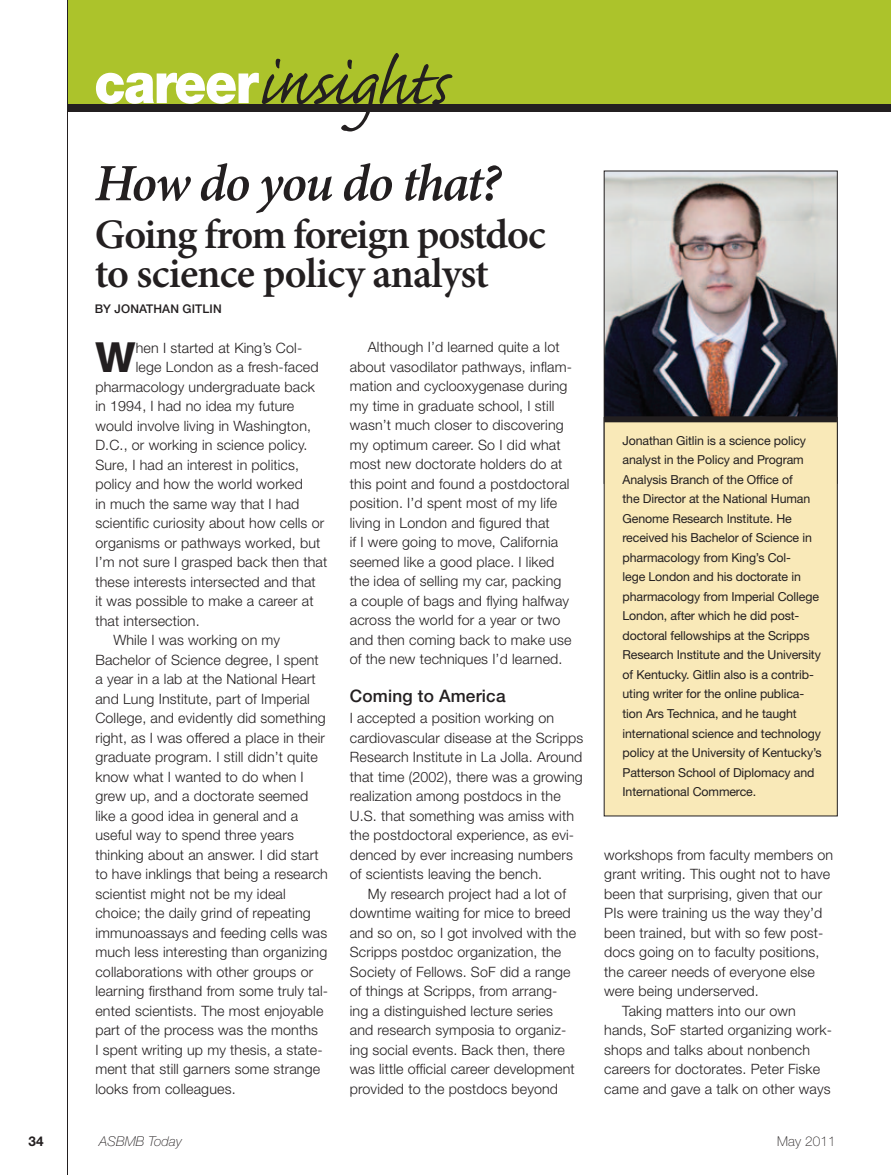
<style>
.page{position:relative;width:891px;height:1175px;background:#fff}
.page>*{position:absolute;margin:0;border:0;box-sizing:border-box;transform-origin:0 0}
.t1{font:82.5px "Caflisch Script Pro";letter-spacing:-.01em;color:#231f20;scale:.95 1}
.t2{font:italic 600 52.5px "Minion Pro";letter-spacing:-.035em;color:#231f20}
.t3{font:600 42px/39px "Minion Pro";letter-spacing:-.025em;color:#231f20}
.t4{font:800 41.55px "Helvetica Neue LT Std";color:#231f20}
.t5{font:500 17.25px "Helvetica Neue LT Std";letter-spacing:.01em;color:#231f20}
.t6{font:300 14.25px/19.5px "Helvetica Neue LT Std";letter-spacing:.01em;color:#231f20}
.t7{font:italic 100 13.5px "Helvetica Neue LT Std";letter-spacing:.01em;color:#231f20}
.t8{font:100 13.5px "Helvetica Neue LT Std";letter-spacing:.01em;color:#231f20}
.t9{font:700 13.5px "Helvetica Neue LT Std";color:#231f20}
.t10{font:12.3px/19.5px "Helvetica Neue LT Std";letter-spacing:-.01em;color:#231f20}
.t11{font:500 12px "Helvetica Neue LT Std";letter-spacing:.01em;color:#231f20}
.s1{font-family:"Helvetica Neue LT Std";font-weight:900;font-size:57px;color:#fff}
</style>
<div class="page">
<div style="left:68px;top:0;width:823px;height:112px;background:#231f20"></div>
<div style="left:67px;top:0;width:824px;height:103px;background:#acc32b"></div>
<hr style="left:67px;top:0;width:1px;height:1174px;background:#231f20">
<img style="left:603px;top:170px;width:235px;height:247px">
<svg style="left:604px;top:416px;width:233px;height:1px"></svg>
<div style="left:603px;top:417px;width:235px;height:399px;background:#f9e9b8"></div>
<h1 class="t1" style="left:94px;top:41px;width:377px"><span class="s1">career</span>insights</h1>
<h2 class="t2" style="left:95px;top:152px;width:408px">How do you do that?</h2>
<h3 class="t3" style="left:95px;top:217px;width:453px">Going from foreign postdoc to science policy analyst</h3>
<p class="t11" style="left:95px;top:301px;width:128px">BY JONATHAN GITLIN</p>
<h3 class="t4" style="left:95px;top:332px;width:42px">W</h3>
<p class="t6" style="left:136px;top:337px;width:168px">hen I started at King’s Col-</p>
<p class="t6" style="left:136px;top:357px;width:184px">lege London as a fresh-faced</p>
<p class="t6" style="left:95px;top:376px;width:221px">pharmacology undergraduate back</p>
<p class="t6" style="left:95px;top:396px;width:200px">in 1994, I had no idea my future</p>
<p class="t6" style="left:95px;top:415px;width:217px">would involve living in Washington,</p>
<p class="t6" style="left:95px;top:435px;width:214px">D.C., or working in science policy.</p>
<p class="t6" style="left:95px;top:454px;width:205px">Sure, I had an interest in politics,</p>
<p class="t6" style="left:95px;top:474px;width:209px">policy and how the world worked</p>
<p class="t6" style="left:95px;top:493px;width:206px">in much the same way that I had</p>
<p class="t6" style="left:95px;top:513px;width:230px">scientific curiosity about how cells or</p>
<p class="t6" style="left:95px;top:532px;width:226px">organisms or pathways worked, but</p>
<p class="t6" style="left:95px;top:552px;width:233px">I’m not sure I grasped back then that</p>
<p class="t6" style="left:95px;top:571px;width:222px">these interests intersected and that</p>
<p class="t6" style="left:95px;top:591px;width:220px">it was possible to make a career at</p>
<p class="t6" style="left:95px;top:610px;width:106px">that intersection.</p>
<p class="t6" style="left:113px;top:630px;width:168px">While I was working on my</p>
<p class="t6" style="left:95px;top:649px;width:225px">Bachelor of Science degree, I spent</p>
<p class="t6" style="left:95px;top:669px;width:222px">a year in a lab at the National Heart</p>
<p class="t6" style="left:95px;top:688px;width:216px">and Lung Institute, part of Imperial</p>
<p class="t6" style="left:95px;top:708px;width:232px">College, and evidently did something</p>
<p class="t6" style="left:95px;top:727px;width:231px">right, as I was offered a place in their</p>
<p class="t6" style="left:95px;top:747px;width:224px">graduate program. I still didn’t quite</p>
<p class="t6" style="left:95px;top:766px;width:210px">know what I wanted to do when I</p>
<p class="t6" style="left:95px;top:786px;width:214px">grew up, and a doctorate seemed</p>
<p class="t6" style="left:95px;top:805px;width:204px">like a good idea in general and a</p>
<p class="t6" style="left:95px;top:825px;width:200px">useful way to spend three years</p>
<p class="t6" style="left:95px;top:844px;width:225px">thinking about an answer. I did start</p>
<p class="t6" style="left:95px;top:864px;width:234px">to have inklings that being a research</p>
<p class="t6" style="left:95px;top:883px;width:192px">scientist might not be my ideal</p>
<p class="t6" style="left:95px;top:903px;width:217px">choice; the daily grind of repeating</p>
<p class="t6" style="left:95px;top:922px;width:233px">immunoassays and feeding cells was</p>
<p class="t6" style="left:95px;top:942px;width:233px">much less interesting than organizing</p>
<p class="t6" style="left:95px;top:961px;width:219px">collaborations with other groups or</p>
<p class="t6" style="left:95px;top:981px;width:234px">learning firsthand from some truly tal-</p>
<p class="t6" style="left:95px;top:1000px;width:230px">ented scientists. The most enjoyable</p>
<p class="t6" style="left:95px;top:1020px;width:224px">part of the process was the months</p>
<p class="t6" style="left:95px;top:1039px;width:229px">I spent writing up my thesis, a state-</p>
<p class="t6" style="left:95px;top:1059px;width:226px">ment that still garners some strange</p>
<p class="t6" style="left:95px;top:1078px;width:142px">looks from colleagues.</p>
<p class="t6" style="left:350px;top:337px;width:224px;text-indent:18px">Although I’d learned quite a lot about vasodilator pathways, inflam&shy;mation and cyclooxygenase during my time in graduate school, I still wasn’t much closer to discovering my optimum career. So I did what most new doctorate holders do at this point and found a postdoctoral position. I’d spent most of my life living in London and figured that<br>if I were going to move, California seemed like a good place. I liked the idea of selling my car, packing a couple of bags and flying halfway across the world for a year or two and then coming back to make use of the new techniques I’d learned.</p>
<p class="t5" style="left:350px;top:686px;width:157px">Coming to America</p>
<p class="t6" style="left:350px;top:708px;width:235px">I accepted a position working on cardiovascular disease at the Scripps Research Institute in La Jolla. Around that time (2002), there was a growing realization among postdocs in the U.S. that something was amiss with the postdoctoral experience, as evi&shy;denced by ever increasing numbers of scientists leaving the bench.</p>
<p class="t6" style="left:350px;top:883px;width:228px;text-indent:18px">My research project had a lot of downtime waiting for mice to breed and so on, so I got involved with the Scripps postdoc organization, the Society of Fellows. SoF did a range of things at Scripps, from arrang&shy;ing a distinguished lecture series and research symposia to organiz&shy;ing social events. Back then, there was little official career development provided to the postdocs beyond</p>
<p class="t10" style="left:623px;top:430px;width:201px">Jonathan Gitlin is a science policy analyst in the Policy and Program Analysis Branch of the Office of<br>the Director at the National Human Genome Research Institute. He received his Bachelor of Science in pharmacology from King’s Col-<br>lege London and his doctorate in pharmacology from Imperial College London, after which he did post&shy;doctoral fellowships at the Scripps Research Institute and the University of Kentucky. Gitlin also is a contrib&shy;uting writer for the online publica&shy;tion Ars Technica, and he taught international science and technology policy at the University of Kentucky’s Patterson School of Diplomacy and International Commerce.</p>
<p class="t6" style="left:604px;top:844px;width:230px">workshops from faculty members on</p>
<p class="t6" style="left:604px;top:864px;width:228px">grant writing. This ought not to have</p>
<p class="t6" style="left:604px;top:883px;width:219px">been that surprising, given that our</p>
<p class="t6" style="left:604px;top:903px;width:220px">PIs were training us the way they’d</p>
<p class="t6" style="left:604px;top:922px;width:221px">been trained, but with so few post-</p>
<p class="t6" style="left:604px;top:942px;width:217px">docs going on to faculty positions,</p>
<p class="t6" style="left:604px;top:961px;width:212px">the career needs of everyone else</p>
<p class="t6" style="left:604px;top:981px;width:156px">were being underserved.</p>
<p class="t6" style="left:622px;top:1000px;width:175px">Taking matters into our own</p>
<p class="t6" style="left:604px;top:1020px;width:229px">hands, SoF started organizing work-</p>
<p class="t6" style="left:604px;top:1039px;width:207px">shops and talks about nonbench</p>
<p class="t6" style="left:604px;top:1059px;width:218px">careers for doctorates. Peter Fiske</p>
<p class="t6" style="left:604px;top:1078px;width:228px">came and gave a talk on other ways</p>
<p class="t9" style="left:28px;top:1132px;width:17px">34</p>
<p class="t7" style="left:99px;top:1133px;width:84px">ASBMB Today</p>
<p class="t8" style="left:777px;top:1133px;width:60px">May 2011</p>
</div>
